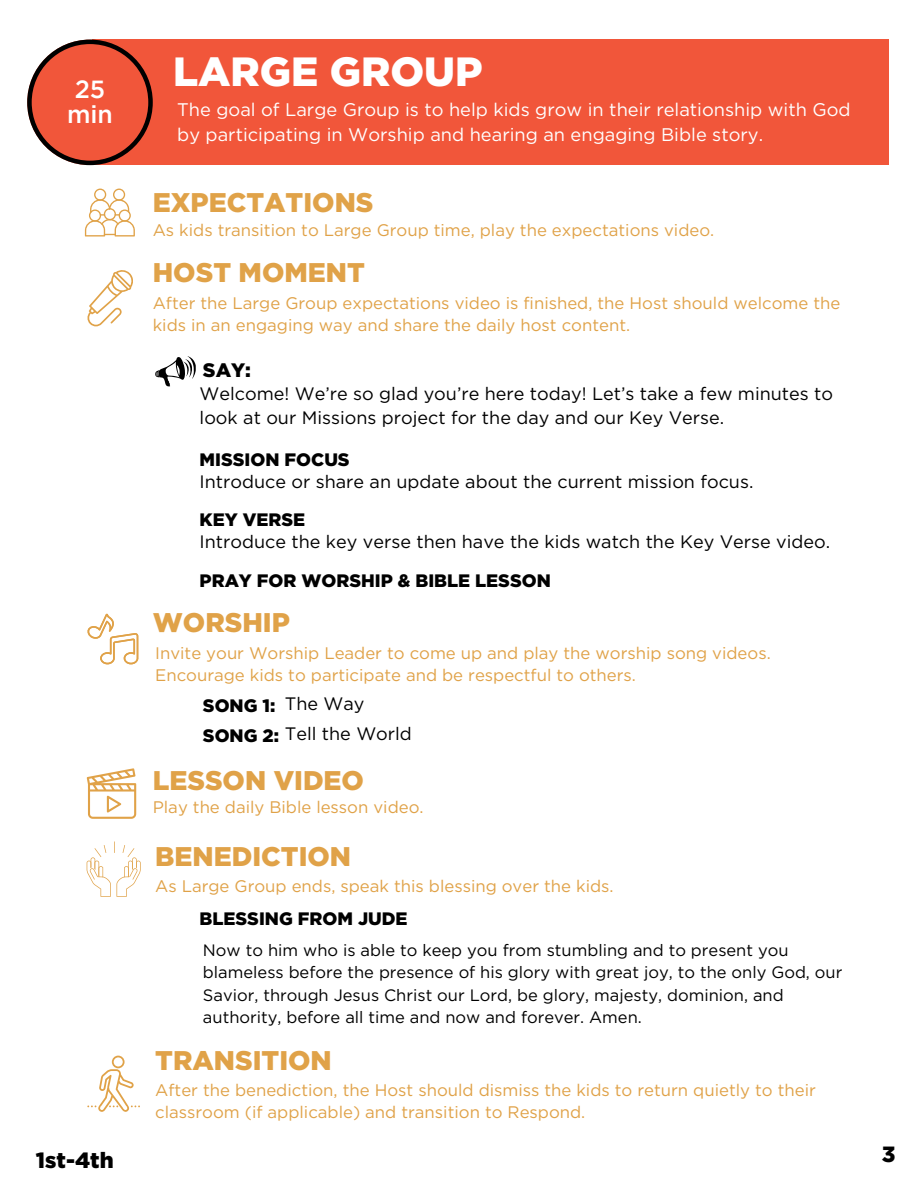
<style>
.page{position:relative;width:918px;height:1188px;background:#fff}
.page>*{position:absolute;margin:0;border:0;box-sizing:border-box;transform-origin:0 0}
.t1{font:900 40.8px "Gotham";color:#fff}
.t2{font:900 27px "Gotham";color:#e0a248}
.t3{font:500 24.75px/24.8px "Gotham";color:#fff;text-align:center}
.t4{font:900 22.05px "Gotham";color:#000}
.t5{font:900 19.5px "Gotham";color:#000}
.t6{font:18.3px/24.8px "Gotham";color:#fff}
.t7{font:18px/24.8px "Gotham";color:#000}
.t8{font:900 18px "Gotham";color:#000}
.t9{font:16.8px/22.5px "Gotham";color:#e0a248}
.t10{font:16.5px/22.5px "Gotham";color:#000}
</style>
<div class="page">
<div style="left:92px;top:40px;width:797px;height:125px;background:#f1563a"></div>
<svg style="left:27px;top:40px;width:126px;height:125px"></svg>
<svg style="left:85px;top:189px;width:49px;height:48px"></svg>
<svg style="left:87px;top:270px;width:46px;height:56px"></svg>
<svg style="left:87px;top:768px;width:49px;height:51px"></svg>
<svg style="left:87px;top:841px;width:54px;height:56px"></svg>
<svg style="left:87px;top:614px;width:51px;height:50px"></svg>
<svg style="left:87px;top:1056px;width:53px;height:56px"></svg>
<svg style="left:155px;top:356px;width:41px;height:30px"></svg>
<h6 class="t3" style="left:67px;top:76px;width:47px">25 min</h6>
<h1 class="t1" style="left:173px;top:48px;width:311px">LARGE GROUP</h1>
<h3 class="t6" style="left:177px;top:97px;width:675px">The goal of Large Group is to help kids grow in their relationship with God by participating in Worship and hearing an engaging Bible story.</h3>
<h6 class="t2" style="left:153px;top:187px;width:222px">EXPECTATIONS</h6>
<p class="t9" style="left:153px;top:219px;width:563px">As kids transition to Large Group time, play the expectations video.</p>
<p class="t2" style="left:153px;top:257px;width:214px">HOST MOMENT</p>
<p class="t9" style="left:153px;top:291px;width:689px">After the Large Group expectations video is finished, the Host should welcome the kids in an engaging way and share the daily host content.</p>
<h2 class="t5" style="left:203px;top:359px;width:50px">SAY:</h2>
<h5 class="t7" style="left:200px;top:382px;width:635px">Welcome! We’re so glad you’re here today! Let’s take a few minutes to look at our Missions project for the day and our Key Verse.</h5>
<h6 class="t8" style="left:200px;top:449px;width:152px">MISSION FOCUS</h6>
<p class="t7" style="left:200px;top:470px;width:555px">Introduce or share an update about the current mission focus.</p>
<h5 class="t8" style="left:200px;top:509px;width:107px">KEY VERSE</h5>
<p class="t7" style="left:200px;top:531px;width:632px">Introduce the key verse then have the kids watch the Key Verse video.</p>
<h2 class="t8" style="left:200px;top:570px;width:353px">PRAY FOR WORSHIP &amp; BIBLE LESSON</h2>
<h2 class="t2" style="left:153px;top:606px;width:139px">WORSHIP</h2>
<p class="t9" style="left:155px;top:641px;width:617px">Invite your Worship Leader to come up and play the worship song videos.<br>Encourage kids to participate and be respectful to others.</p>
<p class="t7" style="left:285px;top:693px;width:81px">The Way</p>
<h2 class="t7" style="left:285px;top:722px;width:129px">Tell the World</h2>
<p class="t8" style="left:203px;top:695px;width:74px">SONG 1:</p>
<h5 class="t8" style="left:203px;top:725px;width:78px">SONG 2:</h5>
<h2 class="t2" style="left:153px;top:765px;width:213px">LESSON VIDEO</h2>
<p class="t9" style="left:153px;top:796px;width:272px">Play the daily Bible lesson video.</p>
<p class="t2" style="left:155px;top:841px;width:197px">BENEDICTION</p>
<h5 class="t9" style="left:155px;top:874px;width:460px">As Large Group ends, speak this blessing over the kids.</h5>
<h6 class="t8" style="left:200px;top:908px;width:210px">BLESSING FROM JUDE</h6>
<p class="t10" style="left:203px;top:940px;width:641px">Now to him who is able to keep you from stumbling and to present you blameless before the presence of his glory with great joy, to the only God, our Savior, through Jesus Christ our Lord, be glory, majesty, dominion, and authority, before all time and now and forever. Amen.</p>
<h6 class="t2" style="left:155px;top:1045px;width:178px">TRANSITION</h6>
<h5 class="t9" style="left:155px;top:1078px;width:662px">After the benediction, the Host should dismiss the kids to return quietly to their classroom (if applicable) and transition to Respond.</h5>
<h5 class="t4" style="left:36px;top:1148px;width:79px">1st-4th</h5>
<h6 class="t4" style="left:882px;top:1142px;width:15px">3</h6>
</div>
